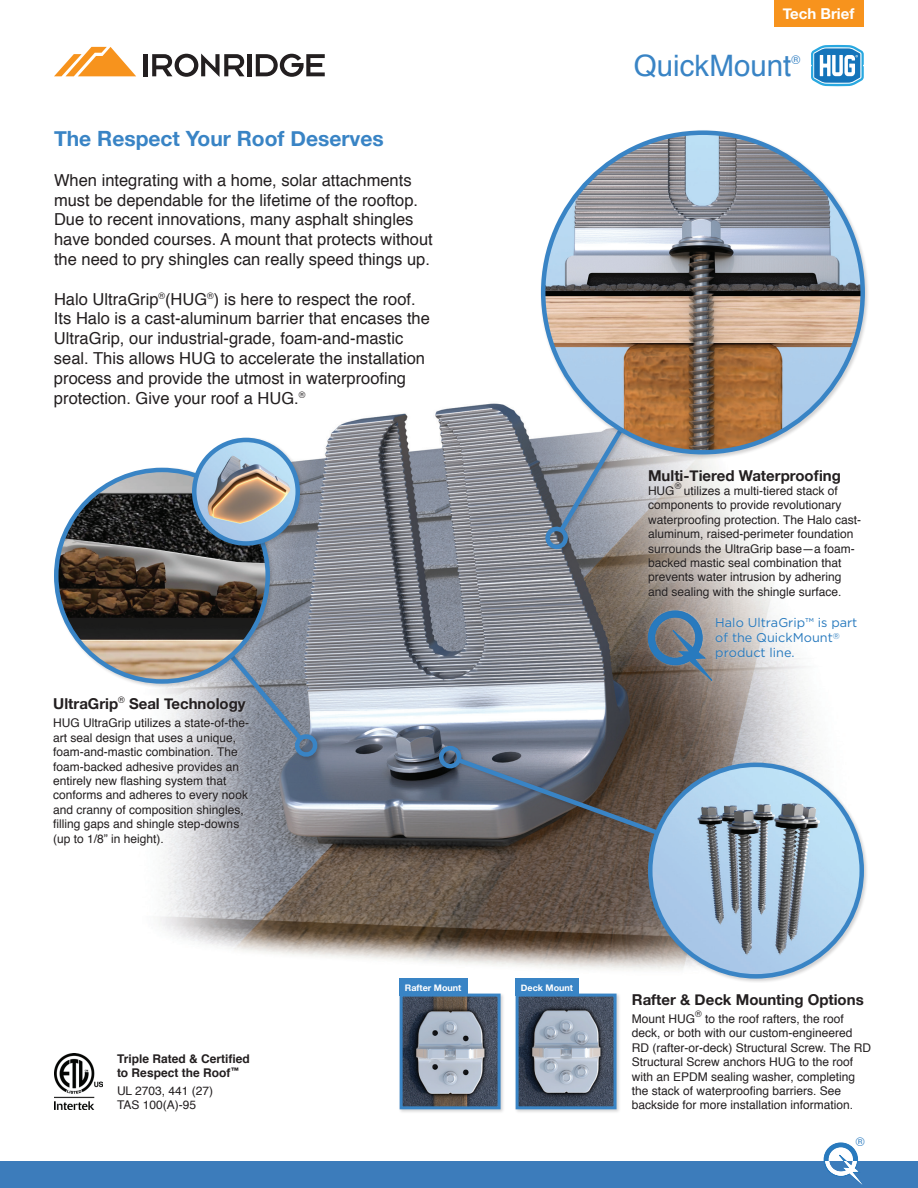
<style>
.page{position:relative;width:918px;height:1188px;background:#fff}
.page>*{position:absolute;margin:0;border:0;box-sizing:border-box;transform-origin:0 0}
.t1{font:29.55px "Helvetica";color:#3984c5}
.t2{font:700 21px "Helvetica Neue";color:#3984c5}
.t3{font:16.5px/19.8px "Helvetica";color:#231f20}
.t4{font:700 15px "Helvetica Neue";color:#231f20}
.t5{font:700 15px "Helvetica Neue";color:#fff}
.t6{font:12.75px/15.3px "Gotham";color:#287abe}
.t7{font:12px/14.4px "Helvetica";color:#231f20}
.t8{font:700 12px/14.4px "Helvetica";color:#231f20}
.t9{font:12px "Helvetica";color:#3984c5}
.t10{font:700 9px "Helvetica Neue";color:#fff}
.t11{font:9px "Helvetica";color:#231f20}
</style>
<div class="page">
<img style="left:159px;top:403px;width:656px;height:567px">
<div style="left:774px;top:0;width:89px;height:27px;background:#f7931d"></div>
<hr style="left:247px;top:54px;width:4px;height:22px;background:#231f20">
<svg style="left:256px;top:54px;width:69px;height:23px"></svg>
<hr style="left:144px;top:54px;width:4px;height:22px;background:#231f20">
<svg style="left:152px;top:54px;width:93px;height:23px"></svg>
<svg style="left:54px;top:47px;width:82px;height:29px"></svg>
<svg style="left:545px;top:459px;width:163px;height:93px;background:#979ea9"></svg>
<div style="left:53px;top:697px;width:197px;height:150px;background:#fff;opacity:.22"></div>
<img style="left:54px;top:1054px;width:49px;height:55px">
<div style="left:162px;top:574px;width:160px;height:188px;background:#231f20;opacity:.2"></div>
<svg style="left:158px;top:569px;width:162px;height:190px;background:#a0a7b2"></svg>
<div style="left:53px;top:467px;width:222px;height:221px;background:#231f20;opacity:.2"></div>
<img style="left:56px;top:470px;width:212px;height:211px;border-radius:106px">
<div style="left:540px;top:130px;width:330px;height:329px;background:#231f20;opacity:.2"></div>
<img style="left:543px;top:133px;width:320px;height:319px;border-radius:160px">
<div style="left:648px;top:470px;width:214px;height:129px;background:#fff;opacity:.22"></div>
<div style="left:191px;top:437px;width:114px;height:113px;background:#231f20;opacity:.2"></div>
<img style="left:194px;top:440px;width:104px;height:103px;border-radius:52px">
<div style="left:192px;top:438px;width:108px;height:108px;border:4px solid #3984c5;border-radius:50%"></div>
<div style="left:515px;top:993px;width:106px;height:121px;background:#231f20;opacity:.2"></div>
<img style="left:520px;top:998px;width:93px;height:107px">
<div style="left:516px;top:994px;width:101px;height:115px;border:3px solid #3984c5"></div>
<div style="left:438px;top:745px;width:323px;height:130px;background:#231f20;opacity:.2"></div>
<svg style="left:453px;top:754px;width:308px;height:120px;background:#5f5b5c"></svg>
<div style="left:439px;top:746px;width:23px;height:23px;border:4px solid #3984c5;border-radius:50%"></div>
<div style="left:516px;top:978px;width:63px;height:18px;background:#3984c5"></div>
<div style="left:399px;top:993px;width:106px;height:121px;background:#231f20;opacity:.2"></div>
<img style="left:404px;top:998px;width:93px;height:107px">
<div style="left:400px;top:994px;width:101px;height:115px;border:3px solid #3984c5"></div>
<div style="left:400px;top:978px;width:68px;height:18px;background:#3984c5"></div>
<div style="left:647px;top:762px;width:222px;height:221px;background:#231f20;opacity:.2"></div>
<img style="left:650px;top:766px;width:212px;height:210px">
<div style="left:0;top:1161px;width:918px;height:27px;background:#3c7cbb"></div>
<svg style="left:824px;top:1143px;width:39px;height:42px"></svg>
<div style="left:643px;top:606px;width:218px;height:79px;background:#fff;opacity:.2"></div>
<svg style="left:648px;top:610px;width:66px;height:72px;background:#6d7b8a"></svg>
<svg style="left:811px;top:45px;width:53px;height:41px"></svg>
<h2 class="t2" style="left:54px;top:122px;width:331px">The Respect Your Roof Deserves</h2>
<p class="t3" style="left:54px;top:171px;width:380px">When integrating with a home, solar attachments must be dependable for the lifetime of the rooftop.<br>Due to recent innovations, many asphalt shingles have bonded courses. A mount that protects without the need to pry shingles can really speed things up.</p>
<p class="t3" style="left:54px;top:289px;width:377px">Halo UltraGrip<sup>®</sup>(HUG<sup>®</sup>) is here to respect the roof.<br>Its Halo is a cast-aluminum barrier that encases the UltraGrip, our industrial-grade, foam-and-mastic seal. This allows HUG to accelerate the installation process and provide the utmost in waterproofing protection. Give your roof a HUG.<sup>®</sup></p>
<p class="t4" style="left:53px;top:692px;width:194px">UltraGrip<sup>®</sup> Seal Technology</p>
<p class="t7" style="left:53px;top:716px;width:198px">HUG UltraGrip utilizes a state-of-the&shy;art seal design that uses a unique, foam-and-mastic combination. The foam-backed adhesive provides an entirely new flashing system that conforms and adheres to every nook and cranny of composition shingles, filling gaps and shingle step-downs (up to 1/8” in height).</p>
<p class="t8" style="left:117px;top:1051px;width:134px">Triple Rated &amp; Certified to Respect the Roof<sup>™</sup></p>
<p class="t7" style="left:117px;top:1084px;width:98px">UL 2703, 441 (27)<br>TAS 100(A)-95</p>
<p class="t10" style="left:405px;top:980px;width:58px">Rafter Mount</p>
<p class="t10" style="left:521px;top:980px;width:54px">Deck Mount</p>
<p class="t5" style="left:783px;top:2px;width:73px">Tech Brief</p>
<h1 class="t1" style="left:634px;top:43px;width:159px">QuickMount</h1>
<p class="t9" style="left:792px;top:51px;width:10px">®</p>
<p class="t4" style="left:648px;top:464px;width:195px">Multi-Tiered Waterproofing</p>
<p class="t7" style="left:648px;top:484px;width:28px">HUG</p>
<p class="t11" style="left:675px;top:479px;width:8px">®</p>
<p class="t7" style="left:648px;top:484px;width:215px;text-indent:36px">utilizes a multi-tiered stack of components to provide revolutionary waterproofing protection. The Halo cast&shy;aluminum, raised-perimeter foundation surrounds the UltraGrip base—a foam&shy;backed mastic seal combination that prevents water intrusion by adhering and sealing with the shingle surface.</p>
<p class="t6" style="left:715px;top:614px;width:144px">Halo UltraGrip™ is part of the QuickMount<sup>® </sup>product line.</p>
<p class="t4" style="left:632px;top:988px;width:233px">Rafter &amp; Deck Mounting Options</p>
<p class="t7" style="left:632px;top:1012px;width:65px">Mount HUG</p>
<p class="t11" style="left:695px;top:1007px;width:8px">®</p>
<p class="t7" style="left:632px;top:1012px;width:241px;text-indent:73px">to the roof rafters, the roof deck, or both with our custom-engineered RD (rafter-or-deck) Structural Screw. The RD Structural Screw anchors HUG to the roof with an EPDM sealing washer, completing the stack of waterproofing barriers. See backside for more installation information.</p>
<p class="t9" style="left:856px;top:1133px;width:10px">®</p>
</div>
